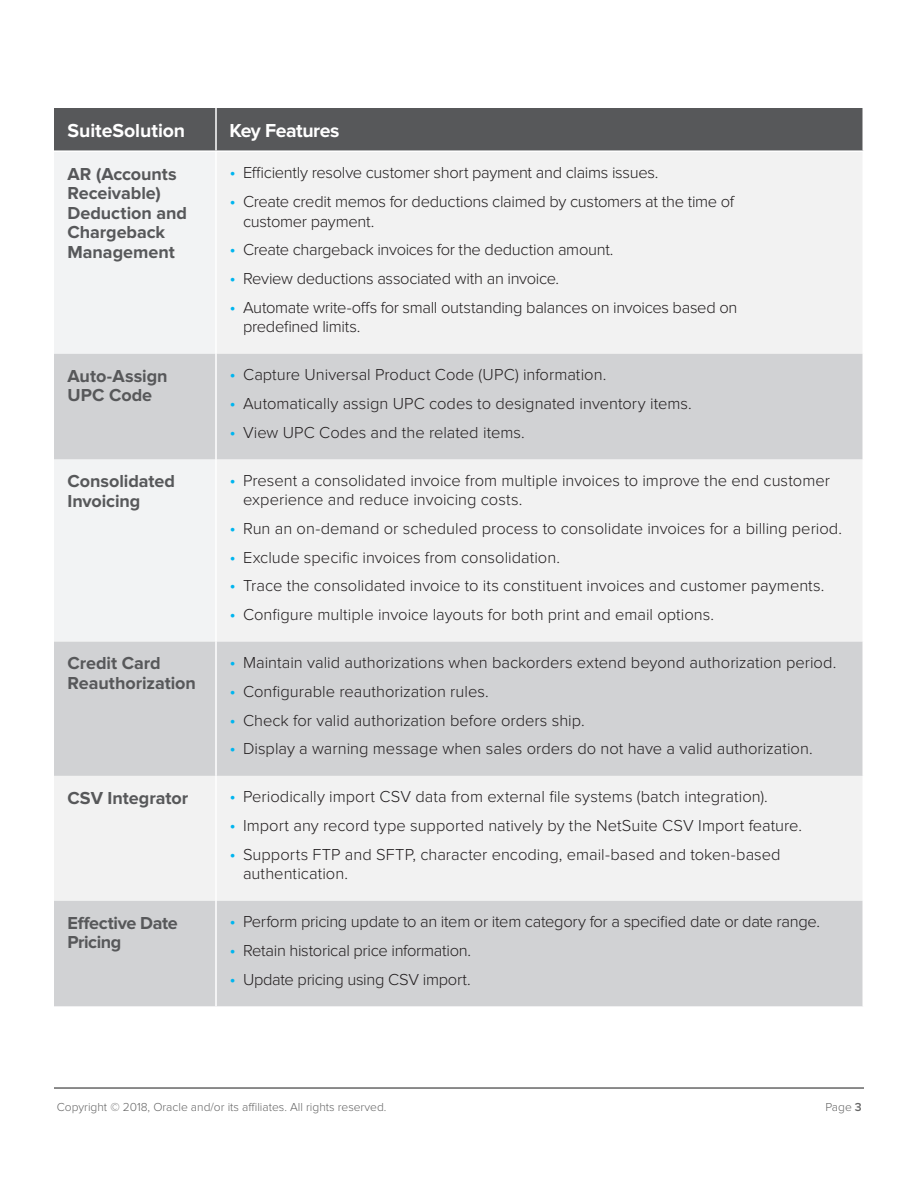
<style>
.page{position:relative;width:918px;height:1188px;background:#fff}
.page>*{position:absolute;margin:0;border:0;box-sizing:border-box;transform-origin:0 0}
.Caption_2016{font:700 19.5px "Proxima Nova";letter-spacing:-.005em;color:#fff}
.Caption_2016-2{font:700 19.5px "Proxima Nova";letter-spacing:-.025em;color:#fff}
.Caption_2016-3{font:700 18px/19.5px "Proxima Nova";letter-spacing:-.005em;color:#57585a}
.TABLE_H1{font:700 18px/19.5px "Proxima Nova";letter-spacing:-.005em;color:#57585a}
.TABLE_H1-2{font:700 18px/19.5px "Proxima Nova";letter-spacing:-.025em;color:#57585a}
.t1{font:300 16.5px/19.5px "Proxima Nova";color:#231f20}
.t2{font:300 16.5px/19.5px "Proxima Nova";letter-spacing:-.02em;color:#231f20}
.t3{font:300 12px "Proxima Nova";color:#666}
.s1{font-size:18px;color:#00b5ef}
.s2{font-weight:600}
</style>
<div class="page">
<hr style="left:54px;top:1087px;width:810px;height:2px;background:#666">
<div style="left:54px;top:108px;width:808px;height:42px;background:#57585a"></div>
<div style="left:54px;top:152px;width:808px;height:202px;background:#f2f2f2"></div>
<svg style="left:54px;top:354px;width:808px;height:652px;fill:#d1d2d4"></svg>
<hr style="left:215px;top:108px;width:2px;height:42px;background:#fff">
<hr style="left:215px;top:152px;width:2px;height:202px;background:#fff">
<hr style="left:215px;top:354px;width:2px;height:105px;background:#fff">
<hr style="left:215px;top:459px;width:2px;height:183px;background:#fff">
<hr style="left:215px;top:642px;width:2px;height:134px;background:#fff">
<hr style="left:215px;top:776px;width:2px;height:125px;background:#fff">
<hr style="left:215px;top:901px;width:2px;height:105px;background:#fff">
<p class="Caption_2016" style="left:68px;top:120px;width:119px">SuiteSolution</p>
<p class="Caption_2016-2" style="left:230px;top:120px;width:111px">Key Features</p>
<p class="Caption_2016-3" style="left:68px;top:164px;width:121px">AR (Accounts<br>Receivable)<br>Deduction and<br>Chargeback<br>Management</p>
<p class="t2" style="left:230px;top:163px;width:430px"><span class="s1">•</span> Efficiently resolve customer short payment and claims issues.</p>
<p class="t2" style="left:243px;top:192px;width:493px;text-indent:-14px"><span class="s1">•</span> Create credit memos for deductions claimed by customers at the time of customer payment.</p>
<p class="t2" style="left:230px;top:240px;width:386px"><span class="s1">•</span> Create chargeback invoices for the deduction amount.</p>
<p class="t2" style="left:230px;top:269px;width:331px"><span class="s1">•</span> Review deductions associated with an invoice.</p>
<p class="t2" style="left:243px;top:298px;width:496px;text-indent:-14px"><span class="s1">•</span> Automate write-offs for small outstanding balances on invoices based on predefined limits.</p>
<p class="Caption_2016-3" style="left:68px;top:366px;width:102px">Auto-Assign<br>UPC Code</p>
<p class="t1" style="left:230px;top:365px;width:378px"><span class="s1">•</span> Capture Universal Product Code (UPC) information.</p>
<p class="t1" style="left:230px;top:394px;width:464px"><span class="s1">•</span> Automatically assign UPC codes to designated inventory items.</p>
<p class="t1" style="left:230px;top:423px;width:297px"><span class="s1">•</span> View UPC Codes and the related items.</p>
<p class="Caption_2016-3" style="left:68px;top:472px;width:109px">Consolidated<br>Invoicing</p>
<p class="t1" style="left:243px;top:471px;width:588px;text-indent:-14px"><span class="s1">•</span> Present a consolidated invoice from multiple invoices to improve the end customer experience and reduce invoicing costs.</p>
<p class="t1" style="left:230px;top:519px;width:614px"><span class="s1">•</span> Run an on-demand or scheduled process to consolidate invoices for a billing period.</p>
<p class="t1" style="left:230px;top:548px;width:332px"><span class="s1">•</span> Exclude specific invoices from consolidation.</p>
<p class="t1" style="left:230px;top:576px;width:597px"><span class="s1">•</span> Trace the consolidated invoice to its constituent invoices and customer payments.</p>
<p class="t1" style="left:230px;top:605px;width:486px"><span class="s1">•</span> Configure multiple invoice layouts for both print and email options.</p>
<p class="TABLE_H1" style="left:68px;top:654px;width:130px">Credit Card<br>Reauthorization</p>
<p class="t1" style="left:230px;top:653px;width:608px"><span class="s1">•</span> Maintain valid authorizations when backorders extend beyond authorization period.</p>
<p class="t1" style="left:230px;top:682px;width:261px"><span class="s1">•</span> Configurable reauthorization rules.</p>
<p class="t1" style="left:230px;top:711px;width:357px"><span class="s1">•</span> Check for valid authorization before orders ship.</p>
<p class="t1" style="left:230px;top:739px;width:585px"><span class="s1">•</span> Display a warning message when sales orders do not have a valid authorization.</p>
<p class="TABLE_H1" style="left:68px;top:788px;width:122px">CSV Integrator</p>
<p class="t1" style="left:230px;top:787px;width:540px"><span class="s1">•</span> Periodically import CSV data from external file systems (batch integration).</p>
<p class="t1" style="left:230px;top:816px;width:574px"><span class="s1">•</span> Import any record type supported natively by the NetSuite CSV Import feature.</p>
<p class="t1" style="left:243px;top:845px;width:539px;text-indent:-14px"><span class="s1">•</span> Supports FTP and SFTP, character encoding, email-based and token-based authentication.</p>
<p class="TABLE_H1-2" style="left:68px;top:913px;width:112px">Effective Date<br>Pricing</p>
<p class="t2" style="left:230px;top:912px;width:592px"><span class="s1">•</span> Perform pricing update to an item or item category for a specified date or date range.</p>
<p class="t2" style="left:230px;top:941px;width:243px"><span class="s1">•</span> Retain historical price information.</p>
<p class="t2" style="left:230px;top:970px;width:243px"><span class="s1">•</span> Update pricing using CSV import.</p>
<p class="t3" style="left:57px;top:1100px;width:331px">Copyright © 2018, Oracle and/or its affiliates. All rights reserved.</p>
<p class="t3" style="left:825px;top:1100px;width:38px">Page <span class="s2">3</span></p>
</div>
